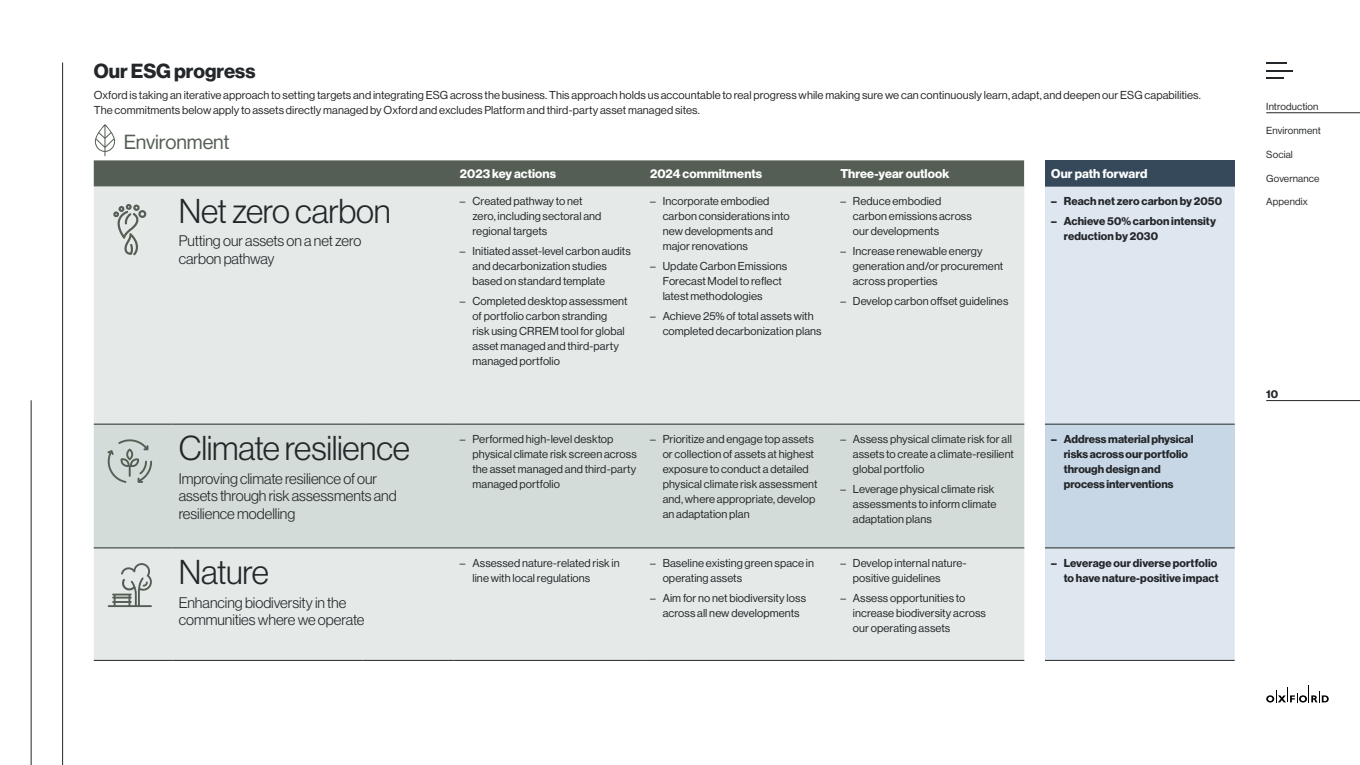
<style>
.page{position:relative;width:1360px;height:765px;background:#fff}
.page>*{position:absolute;margin:0;border:0;box-sizing:border-box;transform-origin:0 0}
.t1{font:33.75px "N Haas Grotesk DS Pro 45 Lt";letter-spacing:-.005em;color:#24272a}
.t2{font:20px "N Haas Grotesk DS Pro 75 Bd";color:#24272a}
.t3{font:20px "N Haas Grotesk DS Pro 55 Rg";letter-spacing:-.005em;color:#545e54}
.t4{font:15px/17.5px "N Haas Grotesk DS Pro 45 Lt";color:#24272a}
.t5{font:12.5px "N Haas Grotesk DS Pro 75 Bd";letter-spacing:.005em;color:#fff}
.t6{font:11.25px/15px "N Haas Grotesk DS Pro 55 Rg";letter-spacing:.01em;color:#24272a}
.t7{font:11.25px/15px "N Haas Grotesk DS Pro 75 Bd";letter-spacing:.005em;color:#24272a}
.t8{font:10px "N Haas Grotesk DS Pro 55 Rg";letter-spacing:.015em;color:#24272a}
</style>
<div class="page">
<hr style="left:1266px;top:62px;width:21px;height:2px;background:#24272a">
<hr style="left:1266px;top:70px;width:27px;height:2px;background:#24272a">
<svg style="left:1266px;top:77px;width:17px;height:2px"></svg>
<hr style="left:1266px;top:112px;width:94px;height:1px;background:#24272a">
<hr style="left:1266px;top:400px;width:94px;height:1px;background:#24272a">
<svg style="left:1266px;top:685px;width:63px;height:17px"></svg>
<hr style="left:62px;top:62px;width:1px;height:703px;background:#24272a">
<div style="left:1045px;top:160px;width:190px;height:27px;background:#35495a"></div>
<div style="left:1045px;top:187px;width:190px;height:473px;background:#dee7f0"></div>
<div style="left:1045px;top:424px;width:190px;height:124px;background:#c7d7e6"></div>
<hr style="left:94px;top:660px;width:78px;height:1px;background:#24272a">
<hr style="left:172px;top:660px;width:191px;height:1px;background:#24272a">
<hr style="left:363px;top:660px;width:91px;height:1px;background:#24272a">
<hr style="left:454px;top:660px;width:190px;height:1px;background:#24272a">
<hr style="left:1045px;top:424px;width:190px;height:1px;background:#24272a">
<hr style="left:1045px;top:548px;width:190px;height:1px;background:#24272a">
<hr style="left:644px;top:660px;width:190px;height:1px;background:#24272a">
<hr style="left:834px;top:660px;width:190px;height:1px;background:#24272a">
<hr style="left:1045px;top:660px;width:190px;height:1px;background:#24272a">
<svg style="left:94px;top:124px;width:931px;height:536px;background:#dae0dd"></svg>
<hr style="left:31px;top:400px;width:1px;height:365px;background:#24272a">
<h2 class="t2" style="left:94px;top:59px;width:163px">Our ESG progress</h2>
<p class="t6" style="left:94px;top:88px;width:1109px">Oxford is taking an iterative approach to setting targets and integrating ESG across the business. This approach holds us accountable to real progress while making sure we can continuously learn, adapt, and deepen our ESG capabilities.<br>The commitments below apply to assets directly managed by Oxford and excludes Platform and third-party asset managed sites.</p>
<h2 class="t3" style="left:124px;top:131px;width:107px">Environment</h2>
<p class="t5" style="left:460px;top:167px;width:98px">2023 key actions</p>
<p class="t5" style="left:650px;top:167px;width:114px">2024 commitments</p>
<p class="t5" style="left:840px;top:167px;width:111px">Three-year outlook</p>
<p class="t5" style="left:1051px;top:167px;width:98px">Our path forward</p>
<h1 class="t1" style="left:179px;top:192px;width:213px">Net zero carbon</h1>
<h3 class="t4" style="left:179px;top:232px;width:184px">Putting our assets on a net zero carbon pathway</h3>
<p class="t6" style="left:472px;top:194px;width:131px;text-indent:-12px">– Created pathway to net zero, including sectoral and regional targets</p>
<p class="t6" style="left:472px;top:244px;width:160px;text-indent:-12px">– Initiated asset-level carbon audits and decarbonization studies based on standard template</p>
<p class="t6" style="left:472px;top:294px;width:157px;text-indent:-12px">– Completed desktop assessment of portfolio carbon stranding<br>risk using CRREM tool for global asset managed and third-party managed portfolio</p>
<p class="t7" style="left:1051px;top:194px;width:172px">– Reach net zero carbon by 2050</p>
<p class="t7" style="left:1064px;top:214px;width:154px;text-indent:-12px">– Achieve 50% carbon intensity reduction by 2030</p>
<p class="t6" style="left:663px;top:194px;width:128px;text-indent:-12px">– Incorporate embodied carbon considerations into new developments and major renovations</p>
<p class="t6" style="left:663px;top:259px;width:126px;text-indent:-12px">– Update Carbon Emissions<br>Forecast Model to reflect latest methodologies</p>
<p class="t6" style="left:663px;top:309px;width:160px;text-indent:-12px">– Achieve 25% of total assets with completed decarbonization plans</p>
<p class="t6" style="left:853px;top:194px;width:121px;text-indent:-12px">– Reduce embodied carbon emissions across our developments</p>
<p class="t6" style="left:853px;top:244px;width:152px;text-indent:-12px">– Increase renewable energy generation and/or procurement across properties</p>
<p class="t6" style="left:840px;top:294px;width:170px">– Develop carbon offset guidelines</p>
<h1 class="t1" style="left:179px;top:429px;width:233px">Climate resilience</h1>
<h3 class="t4" style="left:179px;top:470px;width:219px">Improving climate resilience of our assets through risk assessments and resilience modelling</h3>
<h1 class="t1" style="left:179px;top:553px;width:92px">Nature</h1>
<h3 class="t4" style="left:179px;top:594px;width:187px">Enhancing biodiversity in the communities where we operate</h3>
<p class="t6" style="left:472px;top:431px;width:166px;text-indent:-12px">– Performed high-level desktop physical climate risk screen across the asset managed and third-party managed portfolio</p>
<p class="t6" style="left:663px;top:431px;width:156px;text-indent:-12px">– Prioritize and engage top assets or collection of assets at highest exposure to conduct a detailed physical climate risk assessment and, where appropriate, develop an adaptation plan</p>
<p class="t6" style="left:853px;top:431px;width:163px;text-indent:-12px">– Assess physical climate risk for all assets to create a climate-resilient global portfolio</p>
<p class="t6" style="left:853px;top:481px;width:145px;text-indent:-12px">– Leverage physical climate risk assessments to inform climate adaptation plans</p>
<p class="t6" style="left:472px;top:555px;width:149px;text-indent:-12px">– Assessed nature-related risk in line with local regulations</p>
<p class="t6" style="left:663px;top:555px;width:153px;text-indent:-12px">– Baseline existing green space in operating assets</p>
<p class="t6" style="left:650px;top:590px;width:157px;text-align:center">– Aim for no net biodiversity loss across all new developments</p>
<p class="t6" style="left:853px;top:555px;width:115px;text-indent:-12px">– Develop internal nature&shy;positive guidelines</p>
<p class="t6" style="left:853px;top:590px;width:135px;text-indent:-12px">– Assess opportunities to increase biodiversity across our operating assets</p>
<p class="t7" style="left:1064px;top:432px;width:131px;text-indent:-12px">– Address material physical risks across our portfolio through design and process interventions</p>
<p class="t7" style="left:1051px;top:555px;width:169px;text-align:right">– Leverage our diverse portfolio to have nature-positive impact</p>
<p class="t8" style="left:1266px;top:101px;width:54px">Introduction</p>
<p class="t8" style="left:1266px;top:125px;width:56px">Environment</p>
<p class="t8" style="left:1266px;top:149px;width:28px">Social</p>
<p class="t8" style="left:1266px;top:172px;width:55px">Governance</p>
<p class="t8" style="left:1266px;top:196px;width:43px">Appendix</p>
<p class="t7" style="left:1266px;top:387px;width:13px">10</p>
</div>
